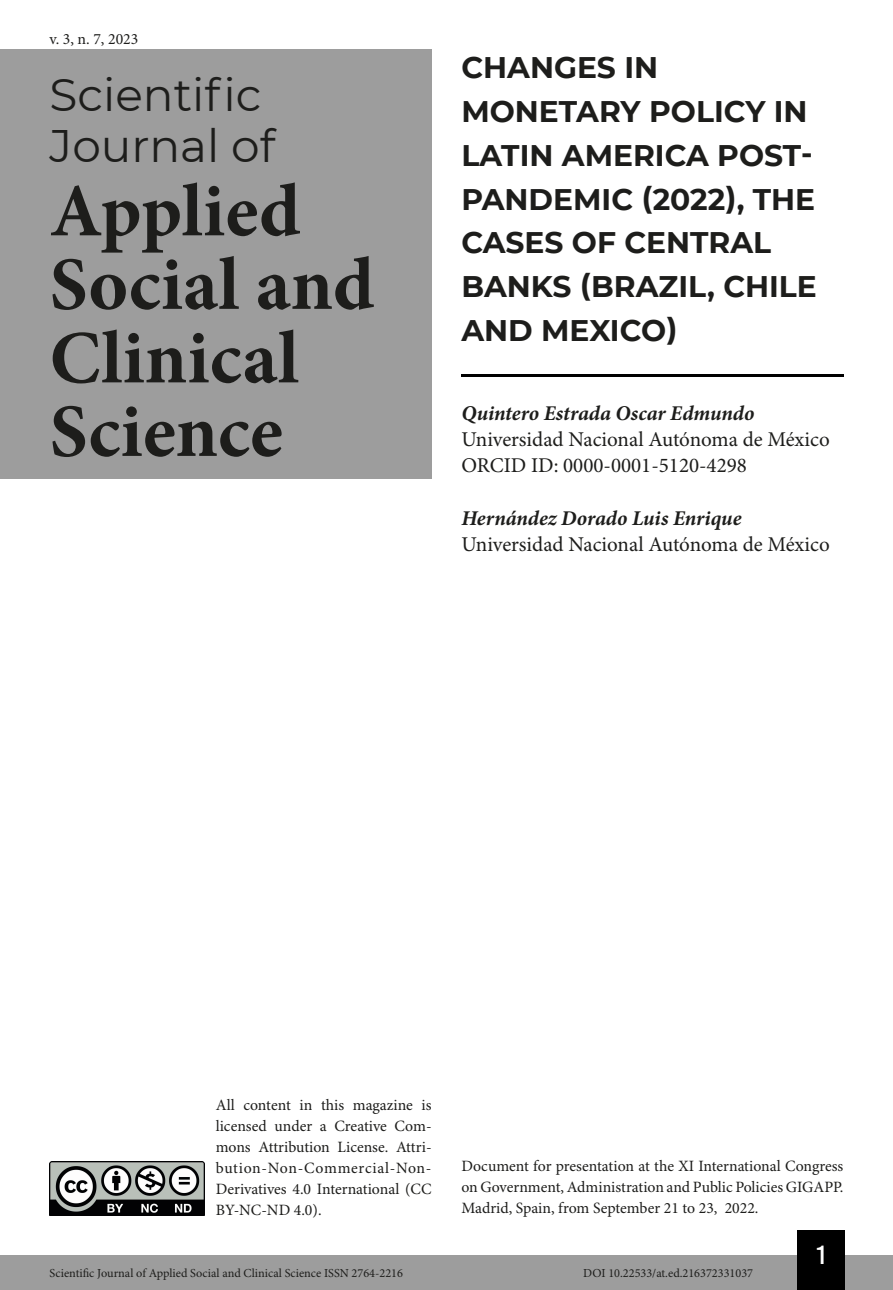
<style>
.page{position:relative;width:893px;height:1290px;background:#fff}
.page>*{position:absolute;margin:0;border:0;box-sizing:border-box;transform-origin:0 0}
.t1{font:700 75.25px/73.5px "Minion Pro";color:#1d1d1b}
.t2{font:45.5px/50.8px "Montserrat";color:#1d1d1b}
.t3{font:700 29.75px/43.8px "Montserrat";color:#1d1d1b}
.t4{font:26.25px "Bebas Kai";color:#fff}
.t5{font:21px/26.2px "Minion Pro";color:#1d1d1b}
.t6{font:italic 700 21px "Minion Pro";letter-spacing:-.005em;color:#1d1d1b}
.t7{font:15.75px/21px "Minion Pro";color:#1d1d1b;text-align:justify}
.t8{font:12.25px "Minion Pro";color:#1d1d1b}
</style>
<div class="page">
<div style="left:0;top:1255px;width:893px;height:35px;background:#9d9d9d"></div>
<div style="left:797px;top:1230px;width:48px;height:60px;background:#000"></div>
<img style="left:50px;top:1161px;width:154px;height:54px">
<div style="left:0;top:50px;width:432px;height:429px;background:#9d9d9d"></div>
<hr style="left:461px;top:375px;width:382px;height:2px;background:#000">
<p class="t7" style="left:50px;top:29px;width:90px">v. 3, n. 7, 2023</p>
<h2 class="t2" style="left:50px;top:68px;width:227px">Scientific<br>Journal of</h2>
<h1 class="t1" style="left:50px;top:174px;width:326px">Applied<br>Social and<br>Clinical<br>Science</h1>
<h3 class="t3" style="left:461px;top:44px;width:357px">CHANGES IN<br>MONETARY POLICY IN<br>LATIN AMERICA POST-<br>PANDEMIC (2022), THE<br>CASES OF CENTRAL<br>BANKS (BRAZIL, CHILE<br>AND MEXICO)</h3>
<h3 class="t6" style="left:461px;top:398px;width:295px">Quintero Estrada Oscar Edmundo</h3>
<h3 class="t5" style="left:461px;top:427px;width:370px">Universidad Nacional Autónoma de México<br>ORCID ID: 0000-0001-5120-4298</h3>
<h3 class="t6" style="left:461px;top:503px;width:282px">Hernández Dorado Luis Enrique</h3>
<h3 class="t5" style="left:461px;top:532px;width:370px">Universidad Nacional Autónoma de México</h3>
<p class="t7" style="left:216px;top:1095px;width:217px">All content in this magazine is licensed under a Creative Com&shy;mons Attribution License. Attri&shy;bution-Non-Commercial-Non-Derivatives 4.0 International (CC BY-NC-ND 4.0).</p>
<p class="t7" style="left:461px;top:1156px;width:383px">Document for presentation at the XI International Congress on Government, Administration and Public Policies GIGAPP.<br>Madrid, Spain, from September 21 to 23, 2022.</p>
<h3 class="t4" style="left:817px;top:1241px;width:10px">1</h3>
<p class="t8" style="left:50px;top:1266px;width:355px">Scientific Journal of Applied Social and Clinical Science ISSN 2764-2216</p>
<p class="t8" style="left:583px;top:1266px;width:171px">DOI 10.22533/at.ed.216372331037</p>
</div>
